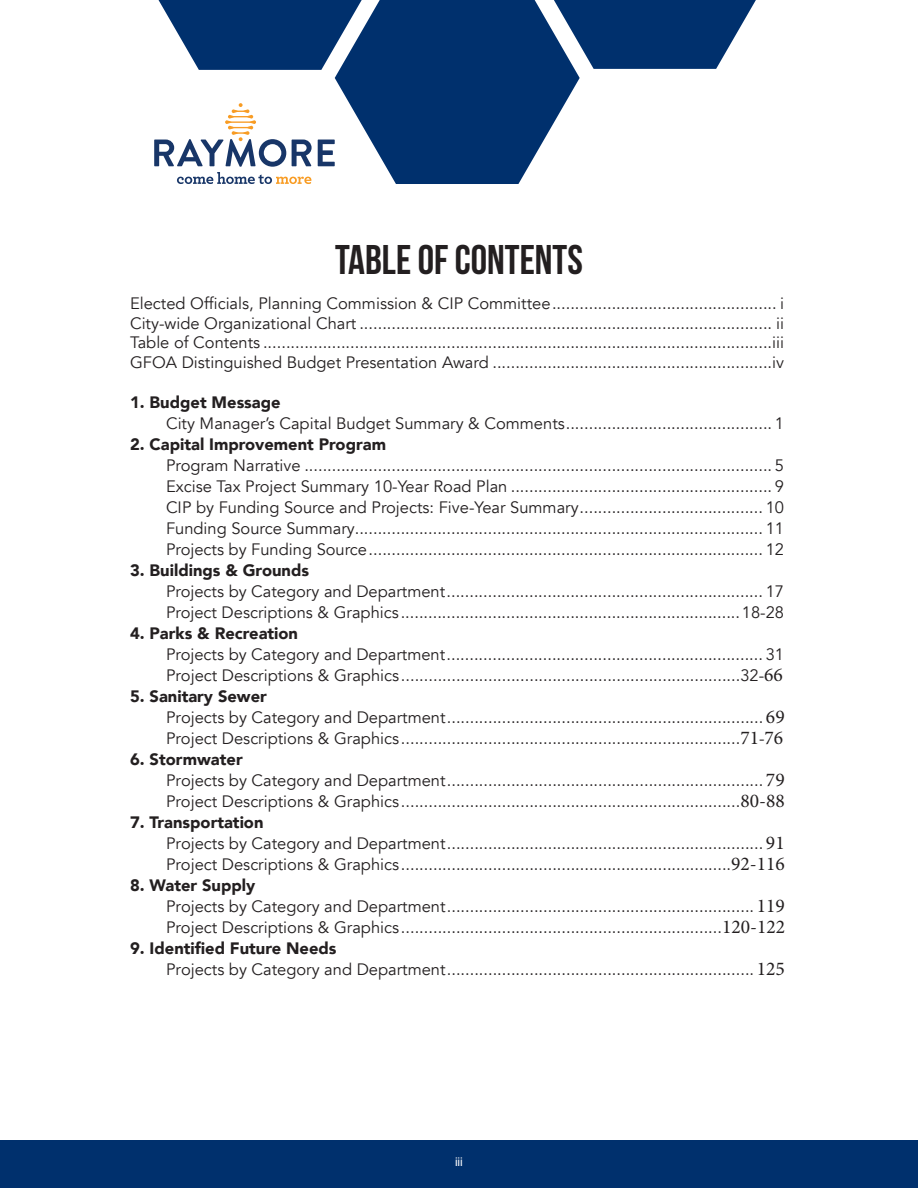
<style>
.page{position:relative;width:918px;height:1188px;background:#fff}
.page>*{position:absolute;margin:0;border:0;box-sizing:border-box;transform-origin:0 0}
.t1{font:41.4px "Bebas Neue";color:#231f20}
.t2{font:16.5px "Avenir";color:#231f20}
.t3{font:900 16.5px "Avenir";color:#231f20}
.t4{font:12px "Arial";color:#fff}
.s1{font-family:"Minion Pro";font-size:19.5px}
</style>
<div class="page">
<svg style="left:335px;top:0;width:245px;height:184px;fill:#00306d"></svg>
<svg style="left:159px;top:0;width:203px;height:70px"></svg>
<svg style="left:554px;top:0;width:202px;height:69px"></svg>
<div style="left:0;top:1141px;width:918px;height:47px;background:#00306d"></div>
<svg style="left:318px;top:140px;width:17px;height:26px"></svg>
<svg style="left:154px;top:103px;width:158px;height:81px"></svg>
<p class="t1" style="left:335px;top:237px;width:249px">TABLE OF CONTENTS</p>
<p class="t2" style="left:130px;top:293px;width:655px">Elected Officials, Planning Commission &amp; CIP Committee................................................. i</p>
<p class="t2" style="left:130px;top:313px;width:655px">City-wide Organizational Chart .......................................................................................... ii</p>
<p class="t2" style="left:130px;top:332px;width:655px">Table of Contents ...............................................................................................................iii</p>
<p class="t2" style="left:130px;top:352px;width:655px">GFOA Distinguished Budget Presentation Award .............................................................iv</p>
<p class="t3" style="left:130px;top:388px;width:152px">1. Budget Message</p>
<p class="t2" style="left:166px;top:413px;width:619px">City Manager’s Capital Budget Summary &amp; Comments............................................. 1</p>
<p class="t3" style="left:130px;top:430px;width:257px">2. Capital Improvement Program</p>
<p class="t2" style="left:166px;top:455px;width:619px">Program Narrative ...................................................................................................... 5</p>
<p class="t2" style="left:166px;top:476px;width:620px">Excise Tax Project Summary 10-Year Road Plan ......................................................... 9</p>
<p class="t2" style="left:166px;top:497px;width:620px">CIP by Funding Source and Projects: Five-Year Summary........................................ 10</p>
<p class="t2" style="left:166px;top:518px;width:619px">Funding Source Summary......................................................................................... 11</p>
<p class="t2" style="left:166px;top:539px;width:620px">Projects by Funding Source...................................................................................... 12</p>
<p class="t3" style="left:130px;top:556px;width:181px">3. Buildings &amp; Grounds</p>
<p class="t2" style="left:166px;top:581px;width:619px">Projects by Category and Department..................................................................... 17</p>
<p class="t2" style="left:166px;top:602px;width:620px">Project Descriptions &amp; Graphics ..........................................................................18-28</p>
<p class="t3" style="left:130px;top:619px;width:170px">4. Parks &amp; Recreation</p>
<p class="t2" style="left:166px;top:644px;width:619px">Projects by Category and Department..................................................................... 31</p>
<p class="t2" style="left:166px;top:665px;width:618px">Project Descriptions &amp; Graphics ..........................................................................32-<span class="s1">66</span></p>
<p class="t3" style="left:130px;top:682px;width:138px">5. Sanitary Sewer</p>
<p class="t2" style="left:166px;top:707px;width:620px">Projects by Category and Department..................................................................... <span class="s1">69</span></p>
<p class="t2" style="left:166px;top:728px;width:619px">Project Descriptions &amp; Graphics ..........................................................................<span class="s1">71</span>-<span class="s1">76</span></p>
<p class="t3" style="left:130px;top:745px;width:114px">6. Stormwater</p>
<p class="t2" style="left:166px;top:770px;width:620px">Projects by Category and Department..................................................................... <span class="s1">79</span></p>
<p class="t2" style="left:166px;top:791px;width:620px">Project Descriptions &amp; Graphics ..........................................................................<span class="s1">80-88</span></p>
<p class="t3" style="left:130px;top:808px;width:135px">7. Transportation</p>
<p class="t2" style="left:166px;top:833px;width:620px">Projects by Category and Department..................................................................... <span class="s1">91</span></p>
<p class="t2" style="left:166px;top:854px;width:620px">Project Descriptions &amp; Graphics ........................................................................<span class="s1">92-116</span></p>
<p class="t3" style="left:130px;top:871px;width:127px">8. Water Supply</p>
<p class="t2" style="left:166px;top:896px;width:620px">Projects by Category and Department................................................................... <span class="s1">119</span></p>
<p class="t2" style="left:166px;top:917px;width:621px">Project Descriptions &amp; Graphics ......................................................................<span class="s1">120-122</span></p>
<p class="t3" style="left:130px;top:934px;width:208px">9. Identified Future Needs</p>
<p class="t2" style="left:166px;top:959px;width:620px">Projects by Category and Department................................................................... <span class="s1">125</span></p>
<p class="t4" style="left:455px;top:1154px;width:9px">iii</p>
</div>
